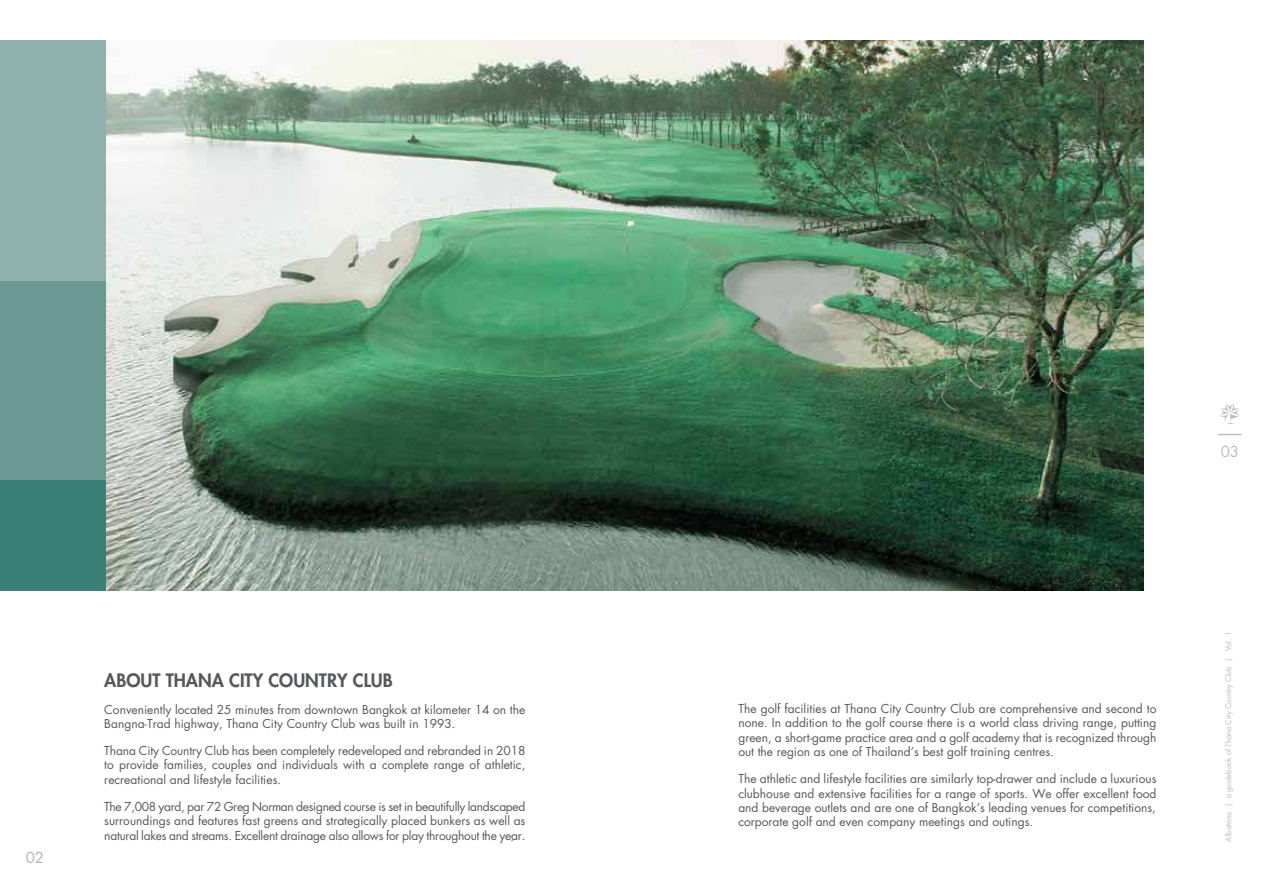
<style>
.page{position:relative;width:1263px;height:893px;background:#fff}
.page>*{position:absolute;margin:0;border:0;box-sizing:border-box;transform-origin:0 0}
.t1{font:800 18px "Futura Std";color:#57585a}
.t2{font:14.85px "Futura Std";color:#b2b3b7}
.t3{font:14.85px "Futura Std";color:#bcbdc0}
.t4{font:12px/14.4px "Futura Std";color:#57585a;text-align:justify}
.t5{font:11.1px "Futura Std";color:#6c6d70}
.t6{font:7.5px "Futura Std";color:#d1d2d4}
</style>
<div class="page">
<img style="left:105px;top:40px;width:1039px;height:551px">
<div style="left:0;top:474px;width:105px;height:117px;background:#3a8077"></div>
<div style="left:0;top:281px;width:105px;height:199px;background:#6a9892"></div>
<div style="left:0;top:40px;width:105px;height:241px;background:#8fb0ac"></div>
<svg style="left:1220px;top:404px;width:19px;height:20px"></svg>
<svg style="left:1218px;top:434px;width:23px;height:1px"></svg>
<p class="t2" style="left:26px;top:848px;width:20px">02</p>
<h1 class="t1" style="left:104px;top:668px;width:290px">ABOUT THANA CITY COUNTRY CLUB</h1>
<p class="t4" style="left:104px;top:702px;width:422px">Conveniently located 25 minutes from downtown Bangkok at kilometer 14 on the<br>Bangna-Trad highway, Thana City Country Club was built in 1993.</p>
<p class="t4" style="left:104px;top:743px;width:423px">Thana City Country Club has been completely redeveloped and rebranded in 2018 to provide families, couples and individuals with a complete range of athletic, recreational and lifestyle facilities.</p>
<p class="t4" style="left:104px;top:799px;width:423px">The 7,008 yard, par 72 Greg Norman designed course is set in beautifully landscaped surroundings and features fast greens and strategically placed bunkers as well as natural lakes and streams. Excellent drainage also allows for play throughout the year.</p>
<p class="t5" style="left:510px;top:829px;width:5px">.</p>
<p class="t3" style="left:1221px;top:442px;width:20px">03</p>
<p class="t4" style="left:738px;top:701px;width:420px">The golf facilities at Thana City Country Club are comprehensive and second to none. In addition to the golf course there is a world class driving range, putting green, a short-game practice area and a golf academy that is recognized through out the region as one of Thailand’s best golf training centres.</p>
<p class="t4" style="left:738px;top:772px;width:420px">The athletic and lifestyle facilities are similarly top-drawer and include a luxurious clubhouse and extensive facilities for a range of sports. We offer excellent food and beverage outlets and are one of Bangkok’s leading venues for competitions, corporate golf and even company meetings and outings.</p>
<p class="t6" style="left:1223px;top:842px;width:211px;rotate:-90deg">Albatross | a guidebook of Thana City Country Club | Vol. 1</p>
</div>
